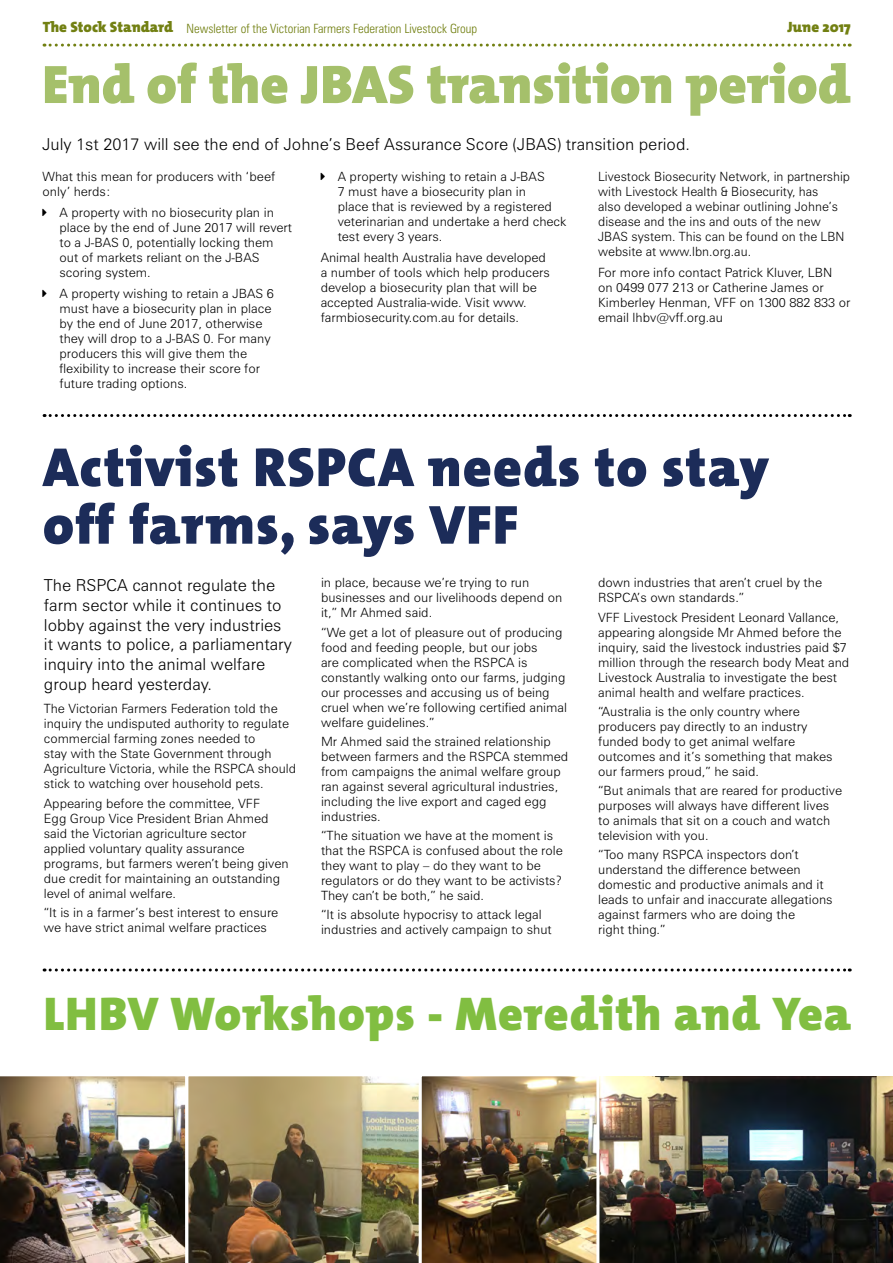
<style>
.page{position:relative;width:893px;height:1263px;background:#fff}
.page>*{position:absolute;margin:0;border:0;box-sizing:border-box;transform-origin:0 0}
.t1{font:800 55.5px/57.6px "T Mix";letter-spacing:.02em;color:#1c2c59}
.t2{font:800 54.6px "T Mix";color:#a5c06b}
.t3{font:800 47.7px "T Mix";letter-spacing:.02em;color:#81be41}
.t4{font:300 16.5px/19.8px "Zurich BT";color:#000}
.t5{font:800 15px "T Mix";color:#728012}
.t6{font:300 12.75px/15px "Zurich BT";color:#000}
.t7{font:300 condensed 12.75px "Zurich BT";color:#728012}
.s1{font-family:"T Mix";font-weight:800;font-stretch:normal;font-size:15px}
</style>
<div class="page">
<img style="left:599px;top:1076px;width:294px;height:187px">
<svg style="left:44px;top:44px;width:806px;height:3px"></svg>
<svg style="left:44px;top:414px;width:806px;height:3px"></svg>
<svg style="left:44px;top:968px;width:806px;height:3px"></svg>
<img style="left:0;top:1076px;width:597px;height:187px">
<p class="t7" style="left:43px;top:21px;width:436px"><span class="s1">The Stock Standard</span> Newsletter of the Victorian Farmers Federation Livestock Group</p>
<p class="t5" style="left:787px;top:15px;width:65px">June 2017</p>
<h2 class="t2" style="left:42px;top:39px;width:810px">End of the JBAS transition period</h2>
<p class="t4" style="left:43px;top:134px;width:649px">July 1st 2017 will see the end of Johne’s Beef Assurance Score (JBAS) transition period.</p>
<p class="t6" style="left:43px;top:168px;width:234px">What this mean for producers with ‘beef only’ herds:</p>
<p class="t6" style="left:60px;top:205px;width:234px">A property with no biosecurity plan in place by the end of June 2017 will revert to a J-BAS 0, potentially locking them out of markets reliant on the J-BAS scoring system.</p>
<p class="t6" style="left:60px;top:286px;width:216px">A property wishing to retain a JBAS 6 must have a biosecurity plan in place by the end of June 2017, otherwise they will drop to a J-BAS 0. For many producers this will give them the flexibility to increase their score for future trading options.</p>
<p class="t6" style="left:338px;top:168px;width:230px">A property wishing to retain a J-BAS<br>7 must have a biosecurity plan in<br>place that is reviewed by a registered veterinarian and undertake a herd check test every 3 years.</p>
<p class="t6" style="left:321px;top:250px;width:231px">Animal health Australia have developed a number of tools which help producers develop a biosecurity plan that will be accepted Australia-wide. Visit www. farmbiosecurity.com.au for details.</p>
<p class="t6" style="left:598px;top:168px;width:253px">Livestock Biosecurity Network, in partnership with Livestock Health &amp; Biosecurity, has<br>also developed a webinar outlining Johne’s disease and the ins and outs of the new JBAS system. This can be found on the LBN website at www.lbn.org.au.</p>
<p class="t6" style="left:598px;top:265px;width:254px">For more info contact Patrick Kluver, LBN<br>on 0499 077 213 or Catherine James or Kimberley Henman, VFF on 1300 882 833 or email lhbv@vff.org.au</p>
<h1 class="t1" style="left:43px;top:438px;width:728px">Activist RSPCA needs to stay off farms, says VFF</h1>
<p class="t4" style="left:44px;top:575px;width:249px">The RSPCA cannot regulate the farm sector while it continues to lobby against the very industries it wants to police, a parliamentary inquiry into the animal welfare group heard yesterday.</p>
<p class="t6" style="left:44px;top:701px;width:254px">The Victorian Farmers Federation told the inquiry the undisputed authority to regulate commercial farming zones needed to<br>stay with the State Government through Agriculture Victoria, while the RSPCA should stick to watching over household pets.</p>
<p class="t6" style="left:44px;top:795px;width:246px">Appearing before the committee, VFF<br>Egg Group Vice President Brian Ahmed said the Victorian agriculture sector applied voluntary quality assurance programs, but farmers weren’t being given due credit for maintaining an outstanding level of animal welfare.</p>
<p class="t6" style="left:44px;top:905px;width:236px">“It is in a farmer’s best interest to ensure we have strict animal welfare practices</p>
<p class="t6" style="left:321px;top:575px;width:243px">in place, because we’re trying to run businesses and our livelihoods depend on it,” Mr Ahmed said.</p>
<p class="t6" style="left:321px;top:624px;width:248px">“We get a lot of pleasure out of producing food and feeding people, but our jobs<br>are complicated when the RSPCA is constantly walking onto our farms, judging our processes and accusing us of being cruel when we’re following certified animal welfare guidelines.”</p>
<p class="t6" style="left:321px;top:734px;width:249px">Mr Ahmed said the strained relationship between farmers and the RSPCA stemmed from campaigns the animal welfare group ran against several agricultural industries, including the live export and caged egg industries.</p>
<p class="t6" style="left:321px;top:828px;width:243px">“The situation we have at the moment is that the RSPCA is confused about the role they want to play – do they want to be regulators or do they want to be activists?<br>They can’t be both,” he said.</p>
<p class="t6" style="left:321px;top:907px;width:232px">“It is absolute hypocrisy to attack legal industries and actively campaign to shut</p>
<p class="t6" style="left:598px;top:575px;width:225px">down industries that aren’t cruel by the<br>RSPCA’s own standards.”</p>
<p class="t6" style="left:598px;top:609px;width:253px">VFF Livestock President Leonard Vallance, appearing alongside Mr Ahmed before the inquiry, said the livestock industries paid $7 million through the research body Meat and Livestock Australia to investigate the best animal health and welfare practices.</p>
<p class="t6" style="left:598px;top:704px;width:236px">“Australia is the only country where producers pay directly to an industry funded body to get animal welfare outcomes and it’s something that makes our farmers proud,” he said.</p>
<p class="t6" style="left:598px;top:783px;width:245px">“But animals that are reared for productive purposes will always have different lives to animals that sit on a couch and watch television with you.</p>
<p class="t6" style="left:598px;top:847px;width:236px">“Too many RSPCA inspectors don’t understand the difference between domestic and productive animals and it leads to unfair and inaccurate allegations against farmers who are doing the<br>right thing.”</p>
<h3 class="t3" style="left:44px;top:974px;width:809px">LHBV Workshops - Meredith and Yea</h3>
</div>
